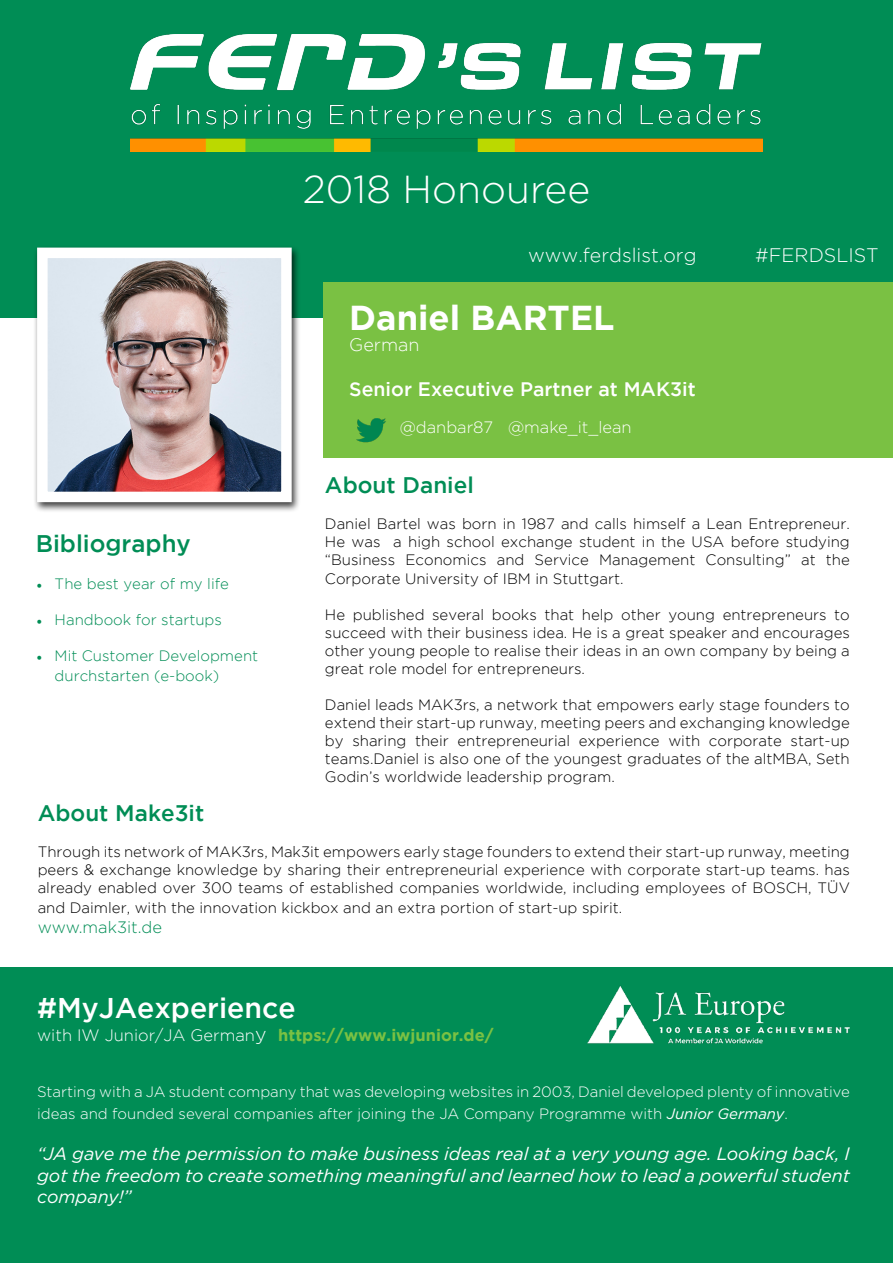
<style>
.page{position:relative;width:893px;height:1263px;background:#fff}
.page>*{position:absolute;margin:0;border:0;box-sizing:border-box;transform-origin:0 0}
.t1{font:300 39px "Gotham";color:#fff}
.t2{font:700 34.5px "Gotham";color:#fff}
.t3{font:500 28.5px "Gotham";color:#fff}
.t4{font:500 24px "Gotham";color:#008d55}
.t5{font:500 22.5px "Gotham";color:#008d55}
.t6{font:500 19.5px "Gotham";color:#fff}
.t7{font:300 19.5px "Gotham";color:#fff}
.t8{font:italic 18px/21.6px "Gotham";color:#fff;text-align:justify}
.t9{font:300 18px "Gotham";color:#fff}
.t10{font:700 16.5px "Gotham";color:#7ac143}
.t11{font:300 16.5px "Gotham";color:#fff}
.t12{font:300 16.5px "Gotham";color:#008d55}
.t13{font:300 15px/18px "Gotham";color:#000;text-align:justify}
.t14{font:300 15px/21.6px "Gotham";color:#fff}
.t15{font:300 15px/19.8px "Gotham";color:#008d55}
.s1{color:#008d55}
.s2{font-family:"Minion Pro";font-weight:400}
.s3{font-weight:300;color:#fff}
.s4{font-weight:300;font-size:19.5px;color:#fff}
.s5{font-weight:400;font-style:italic}
</style>
<div class="page">
<div style="left:0;top:967px;width:893px;height:296px;background:#008d55"></div>
<div style="left:0;top:0;width:893px;height:317px;background:#008d55"></div>
<div style="left:323px;top:282px;width:570px;height:175px;background:#7ac143"></div>
<img style="left:131px;top:34px;width:631px;height:117px">
<div style="left:33px;top:245px;width:268px;height:268px;background:#000;opacity:.75"></div>
<img style="left:48px;top:259px;width:233px;height:232px">
<div style="left:37px;top:248px;width:255px;height:254px;border:10px solid #fff"></div>
<img style="left:356px;top:418px;width:30px;height:25px">
<img style="left:588px;top:986px;width:262px;height:58px">
<h1 class="t1" style="left:303px;top:168px;width:289px">2018 Honouree</h1>
<h3 class="t7" style="left:511px;top:244px;width:187px"><span class="s1">w</span>www.ferdslist.org</h3>
<h3 class="t7" style="left:755px;top:244px;width:125px">#FERDSLIST</h3>
<h2 class="t2" style="left:349px;top:297px;width:267px">Daniel BARTEL</h2>
<p class="t9" style="left:349px;top:335px;width:72px">German</p>
<h3 class="t6" style="left:349px;top:378px;width:348px">Senior Executive Partner at MAK3it</h3>
<h3 class="t4" style="left:36px;top:530px;width:157px">Bibliography</h3>
<p class="t15" style="left:37px;top:574px;width:194px"><span class="s2">•</span> The best year of my life</p>
<p class="t15" style="left:37px;top:610px;width:187px"><span class="s2">•</span> Handbook for startups</p>
<p class="t15" style="left:55px;top:646px;width:205px;text-indent:-18px"><span class="s2">•</span> Mit Customer Development durchstarten (e-book)</p>
<p class="t11" style="left:400px;top:418px;width:234px">@danbar87 @make_it_lean</p>
<h3 class="t5" style="left:325px;top:473px;width:150px">About Daniel</h3>
<p class="t13" style="left:325px;top:515px;width:526px">Daniel Bartel was born in 1987 and calls himself a Lean Entrepreneur.<br>He was a high school exchange student in the USA before studying “Business Economics and Service Management Consulting” at the Corporate University of IBM in Stuttgart.</p>
<p class="t13" style="left:325px;top:605px;width:526px">He published several books that help other young entrepreneurs to succeed with their business idea. He is a great speaker and encourages other young people to realise their ideas in an own company by being a great role model for entrepreneurs.</p>
<p class="t13" style="left:325px;top:695px;width:526px">Daniel leads MAK3rs, a network that empowers early stage founders to extend their start-up runway, meeting peers and exchanging knowledge by sharing their entrepreneurial experience with corporate start-up teams.Daniel is also one of the youngest graduates of the altMBA, Seth Godin’s worldwide leadership program.</p>
<h3 class="t5" style="left:38px;top:800px;width:168px">About Make3it</h3>
<p class="t13" style="left:38px;top:843px;width:814px">Through its network of MAK3rs, Mak3it empowers early stage founders to extend their start-up runway, meeting peers &amp; exchange knowledge by sharing their entrepreneurial experience with corporate start-up teams. has already enabled over 300 teams of established companies worldwide, including employees of BOSCH, TÜV</p>
<p class="t13" style="left:38px;top:898px;width:586px">and Daimler, with the innovation kickbox and an extra portion of start-up spirit.</p>
<p class="t12" style="left:38px;top:918px;width:126px">www.mak3it.de</p>
<h3 class="t3" style="left:37px;top:991px;width:260px">#MyJAexperience</h3>
<p class="t10" style="left:37px;top:1026px;width:458px"><span class="s3">with IW Junior/JA German</span><span class="s4">y</span> https://www.iwjunior.de/</p>
<p class="t14" style="left:37px;top:1081px;width:814px">Starting with a JA student company that was developing websites in 2003, Daniel developed plenty of innovative ideas and founded several companies after joining the JA Company Programme with <span class="s5">Junior Germany</span>.</p>
<p class="t8" style="left:37px;top:1143px;width:814px">“JA gave me the permission to make business ideas real at a very young age. Looking back, I got the freedom to create something meaningful and learned how to lead a powerful student company!”</p>
</div>
